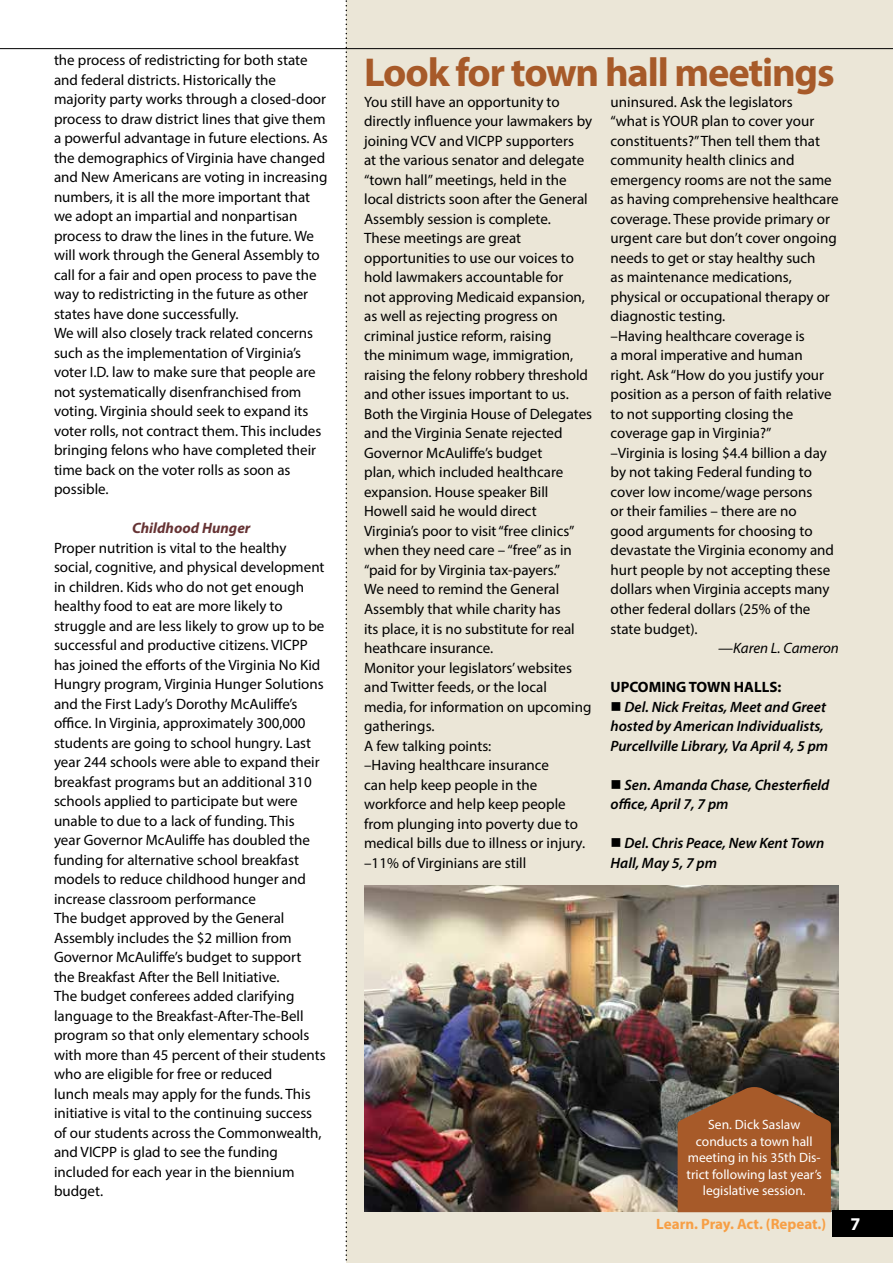
<style>
.page{position:relative;width:893px;height:1263px;background:#fff}
.page>*{position:absolute;margin:0;border:0;box-sizing:border-box;transform-origin:0 0}
.t1{font:700 40.5px "Myriad Pro";letter-spacing:-.03em;color:#a75a29}
.t2{font:700 18px "Myriad Pro";color:#fff}
.t3{font:15px/19.5px "Myriad Pro";color:#000}
.t4{font:italic 600 15px/19.5px "Myriad Pro";color:#000}
.t5{font:700 15px "Myriad Pro";color:#f79f45}
.t6{font:700 15px "Myriad Pro";color:#000}
.t7{font:italic 700 15px "Myriad Pro";color:#663334}
.t8{font:italic 15px "Myriad Pro";color:#000}
.t9{font:13.5px/16.5px "Myriad Pro";color:#fff;text-align:center}
</style>
<div class="page">
<div style="left:346px;top:0;width:547px;height:1263px;background:#ebe6d7"></div>
<svg style="left:346px;top:0;width:1px;height:1261px"></svg>
<img style="left:364px;top:886px;width:475px;height:325px">
<svg style="left:678px;top:1087px;width:153px;height:125px;background:#9a572b"></svg>
<div style="left:833px;top:1210px;width:60px;height:26px;background:#000"></div>
<hr style="left:0;top:48px;width:893px;height:1px;background:#000">
<p class="t3" style="left:54px;top:50px;width:275px">the process of redistricting for both state and federal districts. Historically the majority party works through a closed-door process to draw district lines that give them a powerful advantage in future elections. As the demographics of Virginia have changed and New Americans are voting in increasing numbers, it is all the more important that we adopt an impartial and nonpartisan process to draw the lines in the future. We will work through the General Assembly to call for a fair and open process to pave the way to redistricting in the future as other states have done successfully.<br>We will also closely track related concerns such as the implementation of Virginia’s voter I.D. law to make sure that people are not systematically disenfranchised from voting. Virginia should seek to expand its voter rolls, not contract them. This includes bringing felons who have completed their time back on the voter rolls as soon as possible.</p>
<p class="t7" style="left:132px;top:518px;width:120px">Childhood Hunger</p>
<p class="t3" style="left:54px;top:538px;width:273px">Proper nutrition is vital to the healthy social, cognitive, and physical development in children. Kids who do not get enough healthy food to eat are more likely to struggle and are less likely to grow up to be successful and productive citizens. VICPP has joined the efforts of the Virginia No Kid Hungry program, Virginia Hunger Solutions and the First Lady’s Dorothy McAuliffe’s office. In Virginia, approximately 300,000 students are going to school hungry. Last year 244 schools were able to expand their breakfast programs but an additional 310 schools applied to participate but were unable to due to a lack of funding. This<br>year Governor McAuliffe has doubled the funding for alternative school breakfast models to reduce childhood hunger and increase classroom performance<br>The budget approved by the General Assembly includes the $2 million from Governor McAuliffe’s budget to support the Breakfast After the Bell Initiative.<br>The budget conferees added clarifying language to the Breakfast-After-The-Bell program so that only elementary schools with more than 45 percent of their students who are eligible for free or reduced<br>lunch meals may apply for the funds. This initiative is vital to the continuing success of our students across the Commonwealth, and VICPP is glad to see the funding included for each year in the biennium budget.</p>
<h1 class="t1" style="left:364px;top:46px;width:472px">Look for town hall meetings</h1>
<p class="t3" style="left:364px;top:92px;width:230px">You still have an opportunity to directly influence your lawmakers by joining VCV and VICPP supporters<br>at the various senator and delegate “town hall” meetings, held in the local districts soon after the General<br>Assembly session is complete.<br>These meetings are great opportunities to use our voices to hold lawmakers accountable for<br>not approving Medicaid expansion, as well as rejecting progress on criminal justice reform, raising<br>the minimum wage, immigration, raising the felony robbery threshold and other issues important to us.<br>Both the Virginia House of Delegates and the Virginia Senate rejected<br>Governor McAuliffe’s budget<br>plan, which included healthcare expansion. House speaker Bill<br>Howell said he would direct<br>Virginia’s poor to visit “free clinics” when they need care – “free” as in “paid for by Virginia tax-payers.”<br>We need to remind the General<br>Assembly that while charity has<br>its place, it is no substitute for real heathcare insurance.<br>Monitor your legislators’ websites and Twitter feeds, or the local media, for information on upcoming gatherings.<br>A few talking points:<br>–Having healthcare insurance<br>can help keep people in the workforce and help keep people from plunging into poverty due to medical bills due to illness or injury. –11% of Virginians are still</p>
<p class="t3" style="left:611px;top:92px;width:230px">uninsured. Ask the legislators<br>“what is YOUR plan to cover your constituents?” Then tell them that community health clinics and emergency rooms are not the same as having comprehensive healthcare coverage. These provide primary or urgent care but don’t cover ongoing needs to get or stay healthy such<br>as maintenance medications, physical or occupational therapy or diagnostic testing.<br>–Having healthcare coverage is<br>a moral imperative and human right. Ask “How do you justify your position as a person of faith relative to not supporting closing the coverage gap in Virginia?”<br>–Virginia is losing $4.4 billion a day by not taking Federal funding to cover low income/wage persons<br>or their families – there are no<br>good arguments for choosing to devastate the Virginia economy and hurt people by not accepting these dollars when Virginia accepts many other federal dollars (25% of the state budget).</p>
<p class="t8" style="left:718px;top:639px;width:122px">—Karen L. Cameron</p>
<p class="t6" style="left:611px;top:677px;width:172px">UPCOMING TOWN HALLS:</p>
<p class="t4" style="left:611px;top:696px;width:219px">■ Del. Nick Freitas, Meet and Greet hosted by American Individualists,<br>Purcellville Library, Va April 4, 5 pm</p>
<p class="t4" style="left:611px;top:774px;width:220px">■ Sen. Amanda Chase, Chesterfield office, April 7, 7 pm</p>
<p class="t4" style="left:611px;top:833px;width:215px">■ Del. Chris Peace, New Kent Town<br>Hall, May 5, 7 pm</p>
<p class="t9" style="left:687px;top:1116px;width:137px">Sen. Dick Saslaw conducts a town hall meeting in his 35th Dis&shy;trict following last year’s legislative session.</p>
<p class="t5" style="left:656px;top:1214px;width:171px">Learn. Pray. Act. (Repeat.)</p>
<p class="t2" style="left:850px;top:1212px;width:11px">7</p>
</div>
